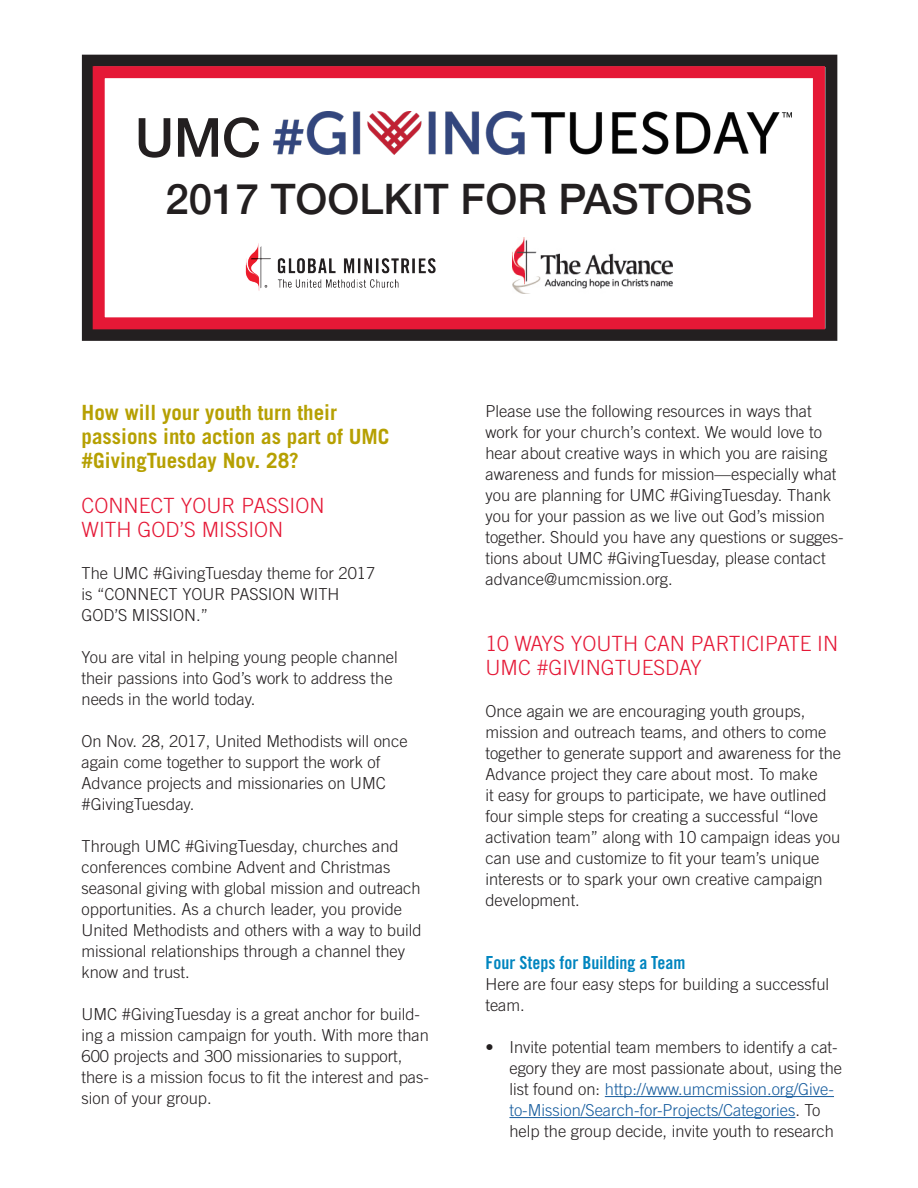
<style>
.page{position:relative;width:918px;height:1188px;background:#fff}
.page>*{position:absolute;margin:0;border:0;box-sizing:border-box;transform-origin:0 0}
.t1{font:500 54px "Helvetica Neue";color:#231f20}
.t2{font:500 42px "Helvetica Neue";color:#231f20}
.t3{font:300 21px/24px "Trade Gothic";color:#e51836}
.t4{font:700 21px/24px "Trade Gothic";color:#b6a002}
.t5{font:18px "Trade Gothic Bold Cond Twenty";color:#0085bf}
.t6{font:300 16.5px/21px "Trade Gothic";color:#231f20}
.s1{color:#175d9e}
</style>
<div class="page">
<hr style="left:605px;top:1096px;width:229px;height:1px;background:#175d9e">
<hr style="left:509px;top:1117px;width:286px;height:1px;background:#175d9e">
<div style="left:82px;top:55px;width:755px;height:286px;border:12px solid #231f20"></div>
<div style="left:93px;top:66px;width:732px;height:263px;border:12px solid #e51836"></div>
<img style="left:245px;top:243px;width:191px;height:48px">
<img style="left:513px;top:237px;width:159px;height:57px">
<img style="left:273px;top:111px;width:518px;height:44px">
<p class="t1" style="left:135px;top:94px;width:127px">UMC</p>
<p class="t2" style="left:166px;top:165px;width:588px">2017 TOOLKIT FOR PASTORS</p>
<p class="t4" style="left:82px;top:400px;width:310px">How will your youth turn their passions into action as part of UMC #GivingTuesday Nov. 28?</p>
<p class="t3" style="left:82px;top:493px;width:245px">CONNECT YOUR PASSION</p>
<p class="t3" style="left:82px;top:517px;width:203px">WITH GOD’S MISSION</p>
<p class="t6" style="left:82px;top:563px;width:295px">The UMC #GivingTuesday theme for 2017</p>
<p class="t6" style="left:82px;top:584px;width:259px">is “CONNECT YOUR PASSION WITH</p>
<p class="t6" style="left:82px;top:605px;width:128px">GOD’S MISSION.”</p>
<p class="t6" style="left:82px;top:647px;width:318px">You are vital in helping young people channel their passions into God’s work to address the needs in the world today.</p>
<p class="t6" style="left:82px;top:731px;width:328px">On Nov. 28, 2017, United Methodists will once again come together to support the work of Advance projects and missionaries on UMC #GivingTuesday.</p>
<p class="t6" style="left:82px;top:836px;width:342px">Through UMC #GivingTuesday, churches and conferences combine Advent and Christmas seasonal giving with global mission and outreach opportunities. As a church leader, you provide United Methodists and others with a way to build missional relationships through a channel they know and trust.</p>
<p class="t6" style="left:82px;top:1004px;width:349px">UMC #GivingTuesday is a great anchor for build&shy;ing a mission campaign for youth. With more than 600 projects and 300 missionaries to support, there is a mission focus to fit the interest and pas&shy;sion of your group.</p>
<p class="t6" style="left:485px;top:400px;width:360px">Please use the following resources in ways that work for your church’s context. We would love to hear about creative ways in which you are raising awareness and funds for mission—especially what you are planning for UMC #GivingTuesday. Thank you for your passion as we live out God’s mission together. Should you have any questions or sugges&shy;tions about UMC #GivingTuesday, please contact advance@umcmission.org.</p>
<p class="t3" style="left:485px;top:631px;width:354px">10 WAYS YOUTH CAN PARTICIPATE IN<br>UMC #GIVINGTUESDAY</p>
<p class="t6" style="left:485px;top:700px;width:357px">Once again we are encouraging youth groups, mission and outreach teams, and others to come together to generate support and awareness for the Advance project they care about most. To make<br>it easy for groups to participate, we have outlined four simple steps for creating a successful “love activation team” along with 10 campaign ideas you can use and customize to fit your team’s unique interests or to spark your own creative campaign development.</p>
<p class="t5" style="left:485px;top:952px;width:202px">Four Steps for Building a Team</p>
<p class="t6" style="left:485px;top:973px;width:345px">Here are four easy steps for building a successful team.</p>
<p class="t6" style="left:509px;top:1036px;width:334px;text-indent:-24px">• Invite potential team members to identify a cat&shy;egory they are most passionate about, using the list found on: <span class="s1">http://www.umcmission.org/Give&shy;to-Mission/Search-for-Projects/Categories</span>. To help the group decide, invite youth to research</p>
</div>
